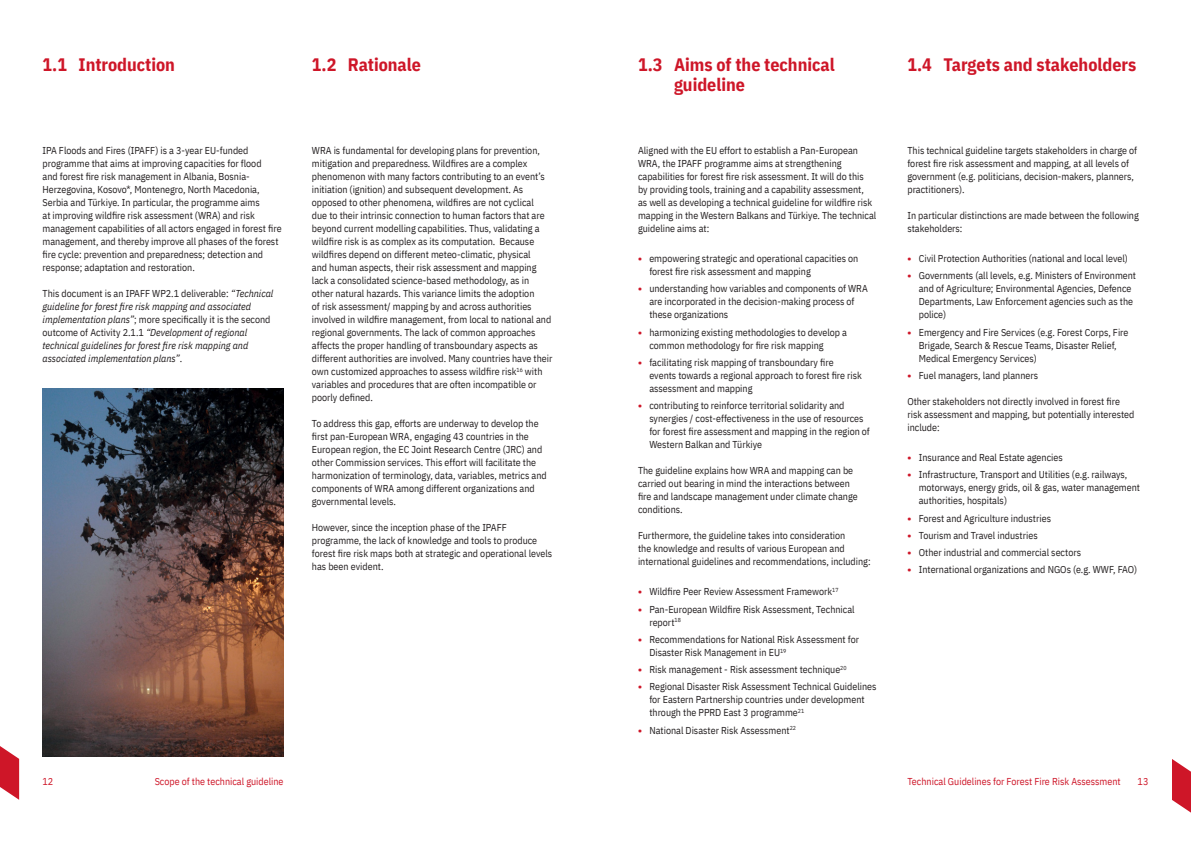
<style>
.page{position:relative;width:1191px;height:842px;background:#fff}
.page>*{position:absolute;margin:0;border:0;box-sizing:border-box;transform-origin:0 0}
.t1{font:700 18px/20px "IBM Plex Sans Cond";color:#ce1628}
.t2{font:10px/13px "IBM Plex Sans Cond";color:#231f20}
.t3{font:italic 10px/13px "IBM Plex Sans Cond";color:#231f20}
.t4{font:10px "IBM Plex Sans Cond";color:#ce1628}
.s1{font-style:normal}
.s2{font-weight:700;color:#ce1628}
</style>
<div class="page">
<svg style="left:0;top:746px;width:19px;height:54px"></svg>
<svg style="left:1172px;top:759px;width:19px;height:54px"></svg>
<img style="left:43px;top:388px;width:240px;height:369px">
<h1 class="t1" style="left:43px;top:53px;width:134px">1.1 Introduction</h1>
<h1 class="t1" style="left:312px;top:53px;width:111px">1.2 Rationale</h1>
<h1 class="t1" style="left:674px;top:53px;width:162px;text-indent:-36px">1.3 Aims of the technical guideline</h1>
<h1 class="t1" style="left:907px;top:53px;width:230px">1.4 Targets and stakeholders</h1>
<p class="t2" style="left:43px;top:143px;width:241px">IPA Floods and Fires (IPAFF) is a 3-year EU-funded programme that aims at improving capacities for flood<br>and forest fire risk management in Albania, Bosnia-Herzegovina, Kosovo*, Montenegro, North Macedonia, Serbia and Türkiye. In particular, the programme aims<br>at improving wildfire risk assessment (WRA) and risk management capabilities of all actors engaged in forest fire management, and thereby improve all phases of the forest fire cycle: prevention and preparedness; detection and response; adaptation and restoration.</p>
<p class="t3" style="left:43px;top:286px;width:232px"><span class="s1">This document is an IPAFF WP2.1 deliverable:</span> “Technical guideline for forest fire risk mapping and associated implementation plans”<span class="s1">; more specifically it is the second outcome of Activity 2.1.1</span> “Development of regional technical guidelines for forest fire risk mapping and associated implementation plans”<span class="s1">.</span></p>
<p class="t2" style="left:312px;top:143px;width:242px">WRA is fundamental for developing plans for prevention, mitigation and preparedness. Wildfires are a complex phenomenon with many factors contributing to an event’s initiation (ignition) and subsequent development. As opposed to other phenomena, wildfires are not cyclical<br>due to their intrinsic connection to human factors that are beyond current modelling capabilities. Thus, validating a wildfire risk is as complex as its computation. Because wildfires depend on different meteo-climatic, physical<br>and human aspects, their risk assessment and mapping lack a consolidated science-based methodology, as in other natural hazards. This variance limits the adoption<br>of risk assessment/ mapping by and across authorities involved in wildfire management, from local to national and regional governments. The lack of common approaches affects the proper handling of transboundary aspects as different authorities are involved. Many countries have their own customized approaches to assess wildfire risk<sup>16</sup> with variables and procedures that are often incompatible or poorly defined.</p>
<p class="t2" style="left:312px;top:416px;width:236px">To address this gap, efforts are underway to develop the first pan-European WRA, engaging 43 countries in the European region, the EC Joint Research Centre (JRC) and other Commission services. This effort will facilitate the harmonization of terminology, data, variables, metrics and components of WRA among different organizations and governmental levels.</p>
<p class="t2" style="left:312px;top:520px;width:242px">However, since the inception phase of the IPAFF programme, the lack of knowledge and tools to produce forest fire risk maps both at strategic and operational levels has been evident.</p>
<p class="t2" style="left:638px;top:143px;width:240px">Aligned with the EU effort to establish a Pan-European WRA, the IPAFF programme aims at strengthening capabilities for forest fire risk assessment. It will do this<br>by providing tools, training and a capability assessment,<br>as well as developing a technical guideline for wildfire risk mapping in the Western Balkans and Türkiye. The technical guideline aims at:</p>
<p class="t2" style="left:649px;top:251px;width:210px;text-indent:-11px"><span class="s2">•</span> empowering strategic and operational capacities on forest fire risk assessment and mapping</p>
<p class="t2" style="left:649px;top:281px;width:220px;text-indent:-11px"><span class="s2">•</span> understanding how variables and components of WRA are incorporated in the decision-making process of these organizations</p>
<p class="t2" style="left:649px;top:325px;width:199px;text-indent:-11px"><span class="s2">•</span> harmonizing existing methodologies to develop a common methodology for fire risk mapping</p>
<p class="t2" style="left:649px;top:355px;width:214px;text-indent:-11px"><span class="s2">•</span> facilitating risk mapping of transboundary fire events towards a regional approach to forest fire risk assessment and mapping</p>
<p class="t2" style="left:649px;top:398px;width:222px;text-indent:-11px"><span class="s2">•</span> contributing to reinforce territorial solidarity and synergies / cost-effectiveness in the use of resources for forest fire assessment and mapping in the region of Western Balkan and Türkiye</p>
<p class="t2" style="left:638px;top:463px;width:221px">The guideline explains how WRA and mapping can be carried out bearing in mind the interactions between fire and landscape management under climate change conditions.</p>
<p class="t2" style="left:638px;top:528px;width:234px">Furthermore, the guideline takes into consideration<br>the knowledge and results of various European and international guidelines and recommendations, including:</p>
<p class="t2" style="left:638px;top:584px;width:202px"><span class="s2">•</span> Wildfire Peer Review Assessment Framework<sup>17</sup></p>
<p class="t2" style="left:649px;top:602px;width:207px;text-indent:-11px"><span class="s2">•</span> Pan-European Wildfire Risk Assessment, Technical report<sup>18</sup></p>
<p class="t2" style="left:649px;top:632px;width:211px;text-indent:-11px"><span class="s2">•</span> Recommendations for National Risk Assessment for<br>Disaster Risk Management in EU<sup>19</sup></p>
<p class="t2" style="left:638px;top:662px;width:210px"><span class="s2">•</span> Risk management - Risk assessment technique<sup>20</sup></p>
<p class="t2" style="left:649px;top:679px;width:229px;text-indent:-11px"><span class="s2">•</span> Regional Disaster Risk Assessment Technical Guidelines for Eastern Partnership countries under development through the PPRD East 3 programme<sup>21</sup></p>
<p class="t2" style="left:638px;top:723px;width:159px"><span class="s2">•</span> National Disaster Risk Assessment<sup>22</sup></p>
<p class="t2" style="left:907px;top:143px;width:231px">This technical guideline targets stakeholders in charge of forest fire risk assessment and mapping, at all levels of government (e.g. politicians, decision-makers, planners, practitioners).</p>
<p class="t2" style="left:907px;top:208px;width:233px">In particular distinctions are made between the following stakeholders:</p>
<p class="t2" style="left:907px;top:251px;width:222px"><span class="s2">•</span> Civil Protection Authorities (national and local level)</p>
<p class="t2" style="left:918px;top:268px;width:219px;text-indent:-11px"><span class="s2">•</span> Governments (all levels, e.g. Ministers of Environment and of Agriculture; Environmental Agencies, Defence Departments, Law Enforcement agencies such as the police)</p>
<p class="t2" style="left:918px;top:325px;width:211px;text-indent:-11px"><span class="s2">•</span> Emergency and Fire Services (e.g. Forest Corps, Fire<br>Brigade, Search &amp; Rescue Teams, Disaster Relief,<br>Medical Emergency Services)</p>
<p class="t2" style="left:907px;top:368px;width:132px"><span class="s2">•</span> Fuel managers, land planners</p>
<p class="t2" style="left:907px;top:394px;width:228px">Other stakeholders not directly involved in forest fire risk assessment and mapping, but potentially interested include:</p>
<p class="t2" style="left:907px;top:450px;width:157px"><span class="s2">•</span> Insurance and Real Estate agencies</p>
<p class="t2" style="left:918px;top:467px;width:223px;text-indent:-11px"><span class="s2">•</span> Infrastructure, Transport and Utilities (e.g. railways, motorways, energy grids, oil &amp; gas, water management authorities, hospitals)</p>
<p class="t2" style="left:907px;top:511px;width:145px"><span class="s2">•</span> Forest and Agriculture industries</p>
<p class="t2" style="left:907px;top:528px;width:132px"><span class="s2">•</span> Tourism and Travel industries</p>
<p class="t2" style="left:907px;top:545px;width:175px"><span class="s2">•</span> Other industrial and commercial sectors</p>
<p class="t2" style="left:907px;top:562px;width:231px"><span class="s2">•</span> International organizations and NGOs (e.g. WWF, FAO)</p>
<p class="t4" style="left:43px;top:774px;width:12px">12</p>
<p class="t4" style="left:155px;top:774px;width:130px">Scope of the technical guideline</p>
<p class="t4" style="left:907px;top:774px;width:215px">Technical Guidelines for Forest Fire Risk Assessment</p>
<p class="t4" style="left:1137px;top:774px;width:12px">13</p>
</div>
